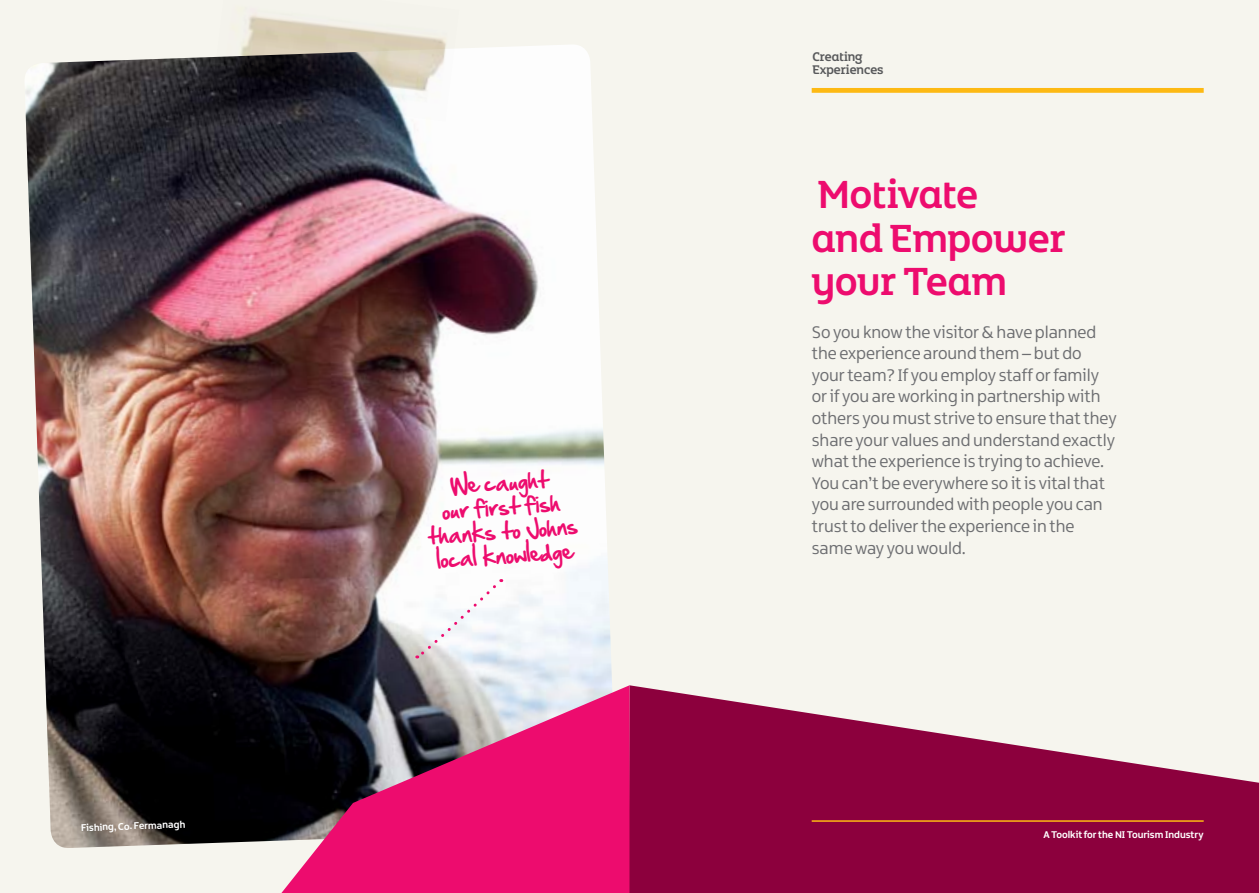
<style>
.page{position:relative;width:1259px;height:893px;background:#f6f5ee}
.page>*{position:absolute;margin:0;border:0;box-sizing:border-box;transform-origin:0 0}
.t1{font:42px/43.2px "Northern Ireland Headline";color:#ed0c6e}
.t2{font:20.25px/24.3px "Hand Of Sean";color:#ed0c6e;text-align:center}
.t3{font:18px/21.6px "Northern Ireland";color:#6d6e71}
.t4{font:13.5px/13.2px "Northern Ireland Headline";color:#58595b}
.t5{font:700 10.5px "Northern Ireland";color:#fff}
</style>
<div class="page">
<svg style="left:629px;top:685px;width:630px;height:208px;fill:#8c003d"></svg>
<img style="left:25px;top:45px;width:587px;height:803px">
<svg style="left:281px;top:685px;width:348px;height:208px;fill:#ed0c6e"></svg>
<svg style="left:416px;top:579px;width:86px;height:80px"></svg>
<img style="left:212px;top:15px;width:247px;height:106px">
<div style="left:811px;top:88px;width:392px;height:5px;background:#fdb913"></div>
<hr style="left:811px;top:820px;width:392px;height:2px;background:#fdb913">
<p class="t5" style="left:81px;top:821px;width:106px;rotate:-2deg">Fishing, Co. Fermanagh</p>
<p class="t2" style="left:424px;top:475px;width:151px;rotate:-4deg">We caught<br>our first fish thanks to Johns local knowledge</p>
<p class="t4" style="left:812px;top:50px;width:73px">Creating<br>Experiences</p>
<h1 class="t1" style="left:811px;top:172px;width:255px">Motivate<br>and Empower your Team</h1>
<p class="t3" style="left:811px;top:321px;width:306px">So you know the visitor &amp; have planned the experience around them – but do your team? If you employ staff or family or if you are working in partnership with others you must strive to ensure that they share your values and understand exactly what the experience is trying to achieve.<br>You can’t be everywhere so it is vital that you are surrounded with people you can trust to deliver the experience in the same way you would.</p>
<p class="t5" style="left:1043px;top:828px;width:162px">A Toolkit for the NI Tourism Industry</p>
</div>
